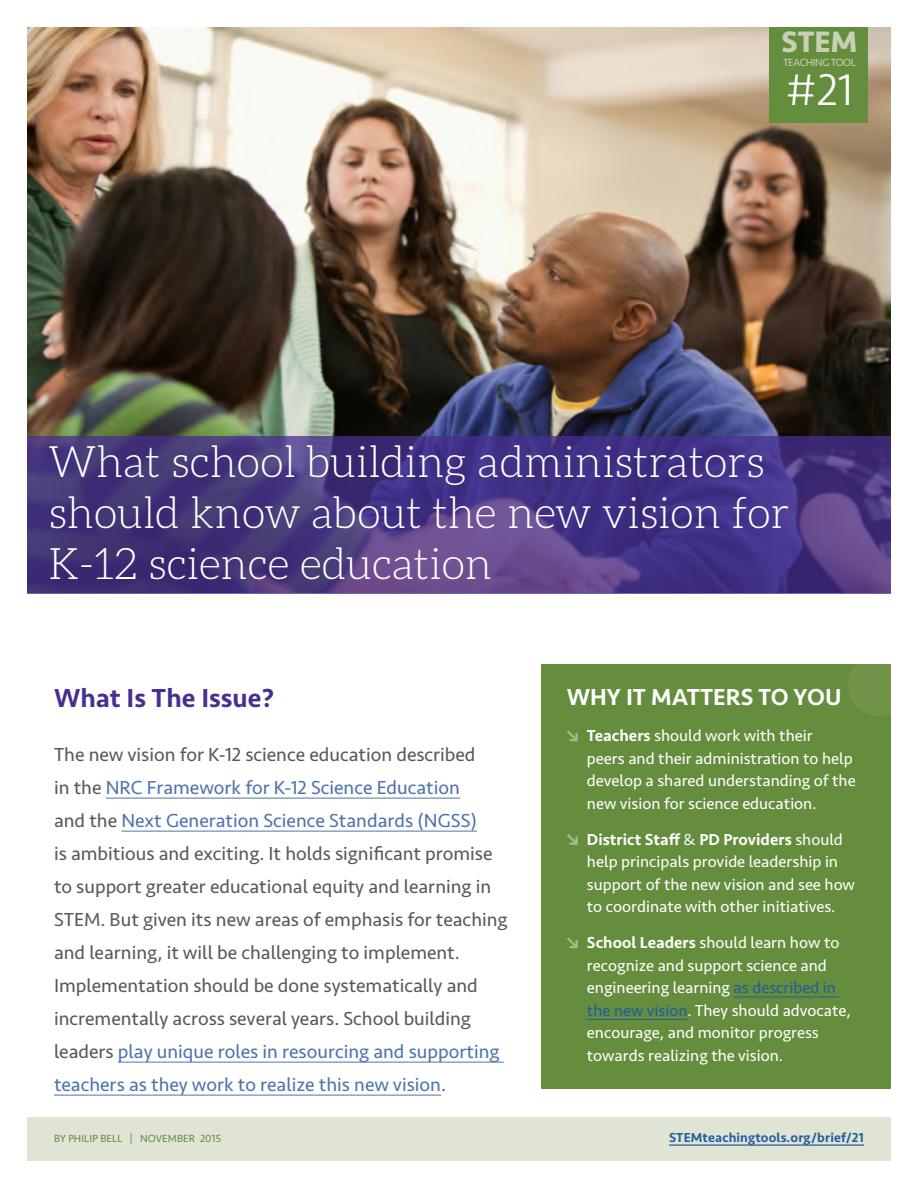
<style>
.page{position:relative;width:918px;height:1188px;background:#fff}
.page>*{position:absolute;margin:0;border:0;box-sizing:border-box;transform-origin:0 0}
.t1{font:300 45.9px "Seravek Basic";color:#fff}
.t2{font:300 43.5px/51px "Aleo";color:#fff}
.t3{font:700 30.6px "Seravek Basic";color:#c8d0b4}
.t4{font:500 27px "Seravek Basic";color:#472f92}
.t5{font:500 24px "Seravek Basic";color:#fff}
.t6{font:19.5px/33px "Seravek Basic";color:#58595b}
.t7{font:16.5px/22.5px "Seravek Basic";color:#fff}
.t8{font:500 13.5px "Seravek Basic";letter-spacing:.01em;color:#215e9e}
.t9{font:10.8px "Seravek Basic";letter-spacing:.01em;color:#648d3d}
.t10{font:10.8px "Seravek Basic";letter-spacing:-.04em;color:#c8d0b4}
.s1{color:#4f73ad}
.s2{font-weight:500}
.s3{color:#215e9e}
</style>
<div class="page">
<div style="left:541px;top:664px;width:349px;height:425px;background:#648d3d"></div>
<div style="left:27px;top:1118px;width:864px;height:43px;background:#e0e4d5"></div>
<img style="left:27px;top:27px;width:864px;height:409px">
<svg style="left:27px;top:436px;width:864px;height:158px;background:#493781"></svg>
<hr style="left:106px;top:798px;width:354px;height:1px;background:#4f73ad">
<hr style="left:121px;top:831px;width:356px;height:1px;background:#4f73ad">
<hr style="left:118px;top:1062px;width:386px;height:1px;background:#4f73ad">
<hr style="left:54px;top:1095px;width:387px;height:1px;background:#4f73ad">
<hr style="left:734px;top:997px;width:106px;height:1px;background:#215e9e">
<hr style="left:587px;top:1019px;width:101px;height:1px;background:#215e9e">
<svg style="left:567px;top:730px;width:11px;height:11px"></svg>
<svg style="left:567px;top:834px;width:11px;height:11px"></svg>
<svg style="left:567px;top:937px;width:11px;height:11px"></svg>
<hr style="left:669px;top:1144px;width:195px;height:2px;background:#215e9e">
<div style="left:770px;top:27px;width:98px;height:95px;background:#648d3d"></div>
<h3 class="t3" style="left:782px;top:23px;width:77px">STEM</h3>
<p class="t10" style="left:783px;top:56px;width:74px">TEACHING TOOL</p>
<h1 class="t1" style="left:786px;top:62px;width:69px">#21</h1>
<h2 class="t2" style="left:48px;top:436px;width:743px">What school building administrators should know about the new vision for<br>K-12 science education</h2>
<h3 class="t4" style="left:54px;top:682px;width:222px">What Is The Issue?</h3>
<p class="t6" style="left:54px;top:738px;width:455px">The new vision for K-12 science education described<br>in the <span class="s1">NRC Framework for K-12 Science Education<br></span>and the <span class="s1">Next Generation Science Standards (NGSS)<br></span>is ambitious and exciting. It holds significant promise to support greater educational equity and learning in STEM. But given its new areas of emphasis for teaching and learning, it will be challenging to implement.<br>Implementation should be done systematically and incrementally across several years. School building leaders <span class="s1">play unique roles in resourcing and supporting teachers as they work to realize this new vision</span>.</p>
<p class="t5" style="left:567px;top:682px;width:276px">WHY IT MATTERS TO YOU</p>
<p class="t7" style="left:587px;top:724px;width:270px"><span class="s2">Teachers</span> should work with their<br>peers and their administration to help develop a shared understanding of the new vision for science education.</p>
<p class="t7" style="left:587px;top:828px;width:270px"><span class="s2">District Staff</span> &amp; <span class="s2">PD Providers</span> should help principals provide leadership in support of the new vision and see how to coordinate with other initiatives.</p>
<p class="t7" style="left:587px;top:931px;width:265px"><span class="s2">School Leaders</span> should learn how to recognize and support science and engineering learning <span class="s3">as described in the new vision</span>. They should advocate, encourage, and monitor progress towards realizing the vision.</p>
<p class="t9" style="left:54px;top:1132px;width:169px">BY PHILIP BELL | NOVEMBER 2015</p>
<p class="t8" style="left:669px;top:1129px;width:196px">STEMteachingtools.org/brief/21</p>
</div>
